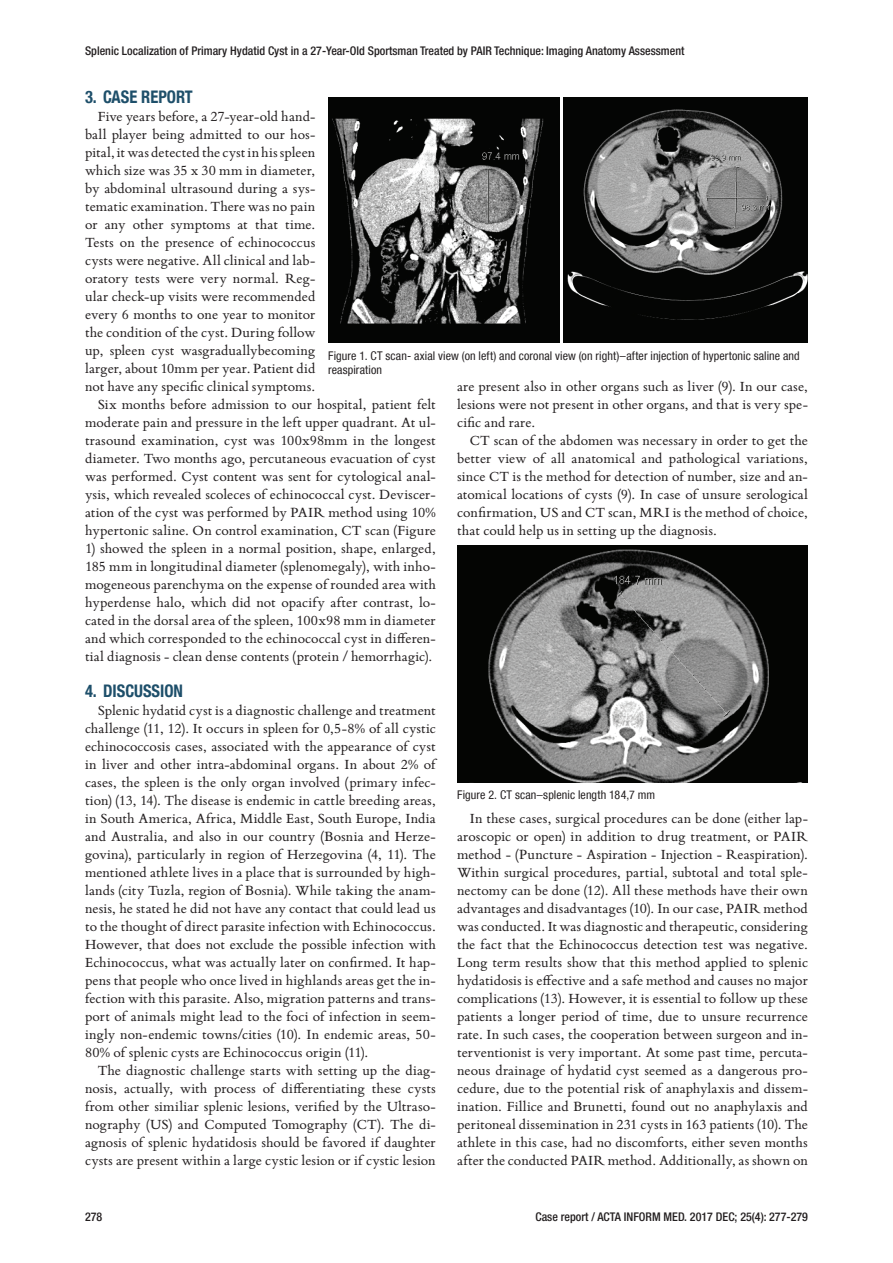
<style>
.page{position:relative;width:893px;height:1263px;background:#fff}
.page>*{position:absolute;margin:0;border:0;box-sizing:border-box;transform-origin:0 0}
.t1{font:700 condensed 17.4px "Helvetica Neue LT Com";color:#1e4f6a;scale:.95 1}
.t2{font:15px/18px "Bembo Book MT Pro";letter-spacing:.005em;color:#231f20;text-align:justify}
.t3{font:500 condensed 12px "Helvetica Neue LT Com";color:#231f20}
.t4{font:condensed 12px/14.4px "Helvetica Neue LT Com";letter-spacing:.01em;color:#231f20}
</style>
<div class="page">
<img style="left:457px;top:545px;width:351px;height:237px">
<img style="left:328px;top:98px;width:231px;height:245px">
<img style="left:563px;top:98px;width:245px;height:245px">
<p class="t3" style="left:85px;top:44px;width:601px">Splenic Localization of Primary Hydatid Cyst in a 27-Year-Old Sportsman Treated by PAIR Technique: Imaging Anatomy Assessment</p>
<p class="t1" style="left:85px;top:86px;width:115px">3. CASE REPORT</p>
<p class="t2" style="left:98px;top:107px;width:219px">Five years before, a 27-year-old hand-</p>
<p class="t2" style="left:85px;top:125px;width:232px">ball player being admitted to our hos-</p>
<p class="t2" style="left:85px;top:143px;width:232px">pital, it was detected the cyst in his spleen</p>
<p class="t2" style="left:85px;top:161px;width:232px">which size was 35 x 30 mm in diameter,</p>
<p class="t2" style="left:85px;top:179px;width:232px">by abdominal ultrasound during a sys-</p>
<p class="t2" style="left:85px;top:197px;width:232px">tematic examination. There was no pain</p>
<p class="t2" style="left:85px;top:215px;width:232px">or any other symptoms at that time.</p>
<p class="t2" style="left:85px;top:233px;width:232px">Tests on the presence of echinococcus</p>
<p class="t2" style="left:85px;top:251px;width:232px">cysts were negative. All clinical and lab-</p>
<p class="t2" style="left:85px;top:269px;width:232px">oratory tests were very normal. Reg-</p>
<p class="t2" style="left:85px;top:287px;width:232px">ular check-up visits were recommended</p>
<p class="t2" style="left:85px;top:305px;width:232px">every 6 months to one year to monitor</p>
<p class="t2" style="left:85px;top:323px;width:232px">the condition of the cyst. During follow</p>
<p class="t2" style="left:85px;top:341px;width:232px">up, spleen cyst wasgraduallybecoming</p>
<p class="t2" style="left:85px;top:359px;width:232px">larger, about 10mm per year. Patient did</p>
<p class="t2" style="left:85px;top:377px;width:232px">not have any specific clinical symptoms.</p>
<p class="t2" style="left:98px;top:395px;width:339px">Six months before admission to our hospital, patient felt</p>
<p class="t2" style="left:85px;top:413px;width:352px">moderate pain and pressure in the left upper quadrant. At ul-</p>
<p class="t2" style="left:85px;top:431px;width:352px">trasound examination, cyst was 100x98mm in the longest</p>
<p class="t2" style="left:85px;top:449px;width:352px">diameter. Two months ago, percutaneous evacuation of cyst</p>
<p class="t2" style="left:85px;top:467px;width:352px">was performed. Cyst content was sent for cytological anal-</p>
<p class="t2" style="left:85px;top:485px;width:352px">ysis, which revealed scoleces of echinococcal cyst. Deviscer-</p>
<p class="t2" style="left:85px;top:503px;width:352px">ation of the cyst was performed by PAIR method using 10%</p>
<p class="t2" style="left:85px;top:521px;width:352px">hypertonic saline. On control examination, CT scan (Figure</p>
<p class="t2" style="left:85px;top:539px;width:352px">1) showed the spleen in a normal position, shape, enlarged, 185 mm in longitudinal diameter (splenomegaly), with inho&shy;mogeneous parenchyma on the expense of rounded area with hyperdense halo, which did not opacify after contrast, lo&shy;cated in the dorsal area of the spleen, 100x98 mm in diameter and which corresponded to the echinococcal cyst in differen&shy;tial diagnosis - clean dense contents (protein / hemorrhagic).</p>
<p class="t1" style="left:85px;top:680px;width:105px">4. DISCUSSION</p>
<p class="t2" style="left:85px;top:701px;width:352px;text-indent:13px">Splenic hydatid cyst is a diagnostic challenge and treatment challenge (11, 12). It occurs in spleen for 0,5-8% of all cystic echinococcosis cases, associated with the appearance of cyst in liver and other intra-abdominal organs. In about 2% of cases, the spleen is the only organ involved (primary infec&shy;tion) (13, 14). The disease is endemic in cattle breeding areas, in South America, Africa, Middle East, South Europe, India and Australia, and also in our country (Bosnia and Herze&shy;govina), particularly in region of Herzegovina (4, 11). The mentioned athlete lives in a place that is surrounded by high&shy;lands (city Tuzla, region of Bosnia). While taking the anam&shy;nesis, he stated he did not have any contact that could lead us to the thought of direct parasite infection with Echinococcus.<br>However, that does not exclude the possible infection with Echinococcus, what was actually later on confirmed. It hap&shy;pens that people who once lived in highlands areas get the in&shy;fection with this parasite. Also, migration patterns and trans&shy;port of animals might lead to the foci of infection in seem&shy;ingly non-endemic towns/cities (10). In endemic areas, 50- 80% of splenic cysts are Echinococcus origin (11).</p>
<p class="t2" style="left:85px;top:1061px;width:352px;text-indent:13px">The diagnostic challenge starts with setting up the diag&shy;nosis, actually, with process of differentiating these cysts from other similiar splenic lesions, verified by the Ultraso&shy;nography (US) and Computed Tomography (CT). The di&shy;agnosis of splenic hydatidosis should be favored if daughter cysts are present within a large cystic lesion or if cystic lesion</p>
<p class="t4" style="left:328px;top:348px;width:473px">Figure 1. CT scan- axial view (on left) and coronal view (on right)–after injection of hypertonic saline and reaspiration</p>
<p class="t2" style="left:457px;top:377px;width:352px">are present also in other organs such as liver (9). In our case, lesions were not present in other organs, and that is very spe&shy;cific and rare.</p>
<p class="t2" style="left:457px;top:431px;width:352px;text-indent:13px">CT scan of the abdomen was necessary in order to get the better view of all anatomical and pathological variations, since CT is the method for detection of number, size and an&shy;atomical locations of cysts (9). In case of unsure serological confirmation, US and CT scan, MRI is the method of choice, that could help us in setting up the diagnosis.</p>
<p class="t4" style="left:457px;top:788px;width:200px">Figure 2. CT scan–splenic length 184,7 mm</p>
<p class="t2" style="left:457px;top:809px;width:352px;text-indent:13px">In these cases, surgical procedures can be done (either lap&shy;aroscopic or open) in addition to drug treatment, or PAIR method - (Puncture - Aspiration - Injection - Reaspiration).<br>Within surgical procedures, partial, subtotal and total sple&shy;nectomy can be done (12). All these methods have their own advantages and disadvantages (10). In our case, PAIR method was conducted. It was diagnostic and therapeutic, considering the fact that the Echinococcus detection test was negative.<br>Long term results show that this method applied to splenic hydatidosis is effective and a safe method and causes no major complications (13). However, it is essential to follow up these patients a longer period of time, due to unsure recurrence rate. In such cases, the cooperation between surgeon and in&shy;terventionist is very important. At some past time, percuta&shy;neous drainage of hydatid cyst seemed as a dangerous pro&shy;cedure, due to the potential risk of anaphylaxis and dissem&shy;ination. Fillice and Brunetti, found out no anaphylaxis and peritoneal dissemination in 231 cysts in 163 patients (10). The athlete in this case, had no discomforts, either seven months after the conducted PAIR method. Additionally, as shown on</p>
<p class="t3" style="left:85px;top:1209px;width:19px">278</p>
<p class="t3" style="left:535px;top:1209px;width:274px">Case report / ACTA INFORM MED. 2017 DEC; 25(4): 277-279</p>
</div>
